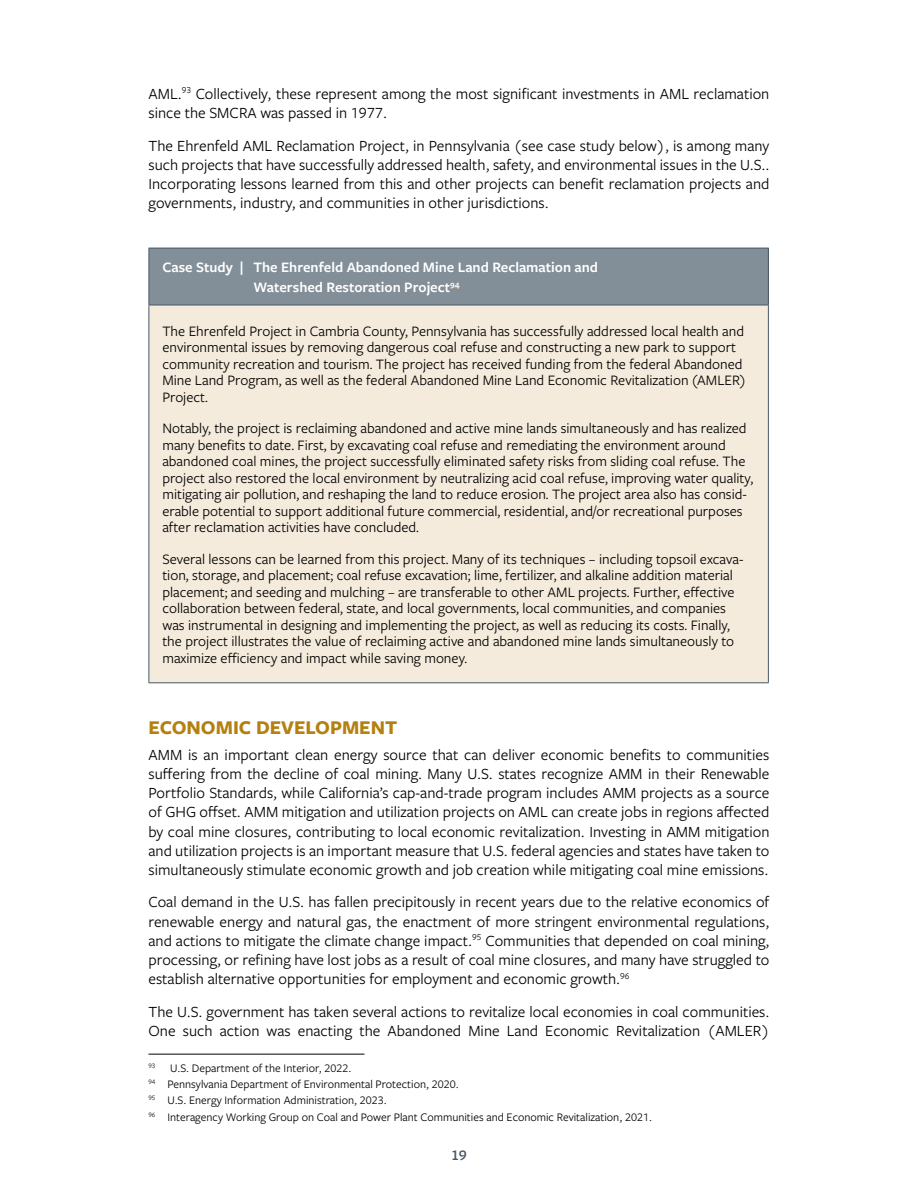
<style>
.page{position:relative;width:918px;height:1188px;background:#fff}
.page>*{position:absolute;margin:0;border:0;box-sizing:border-box;transform-origin:0 0}
.t1{font:700 20.25px "Freight Sans Pro";color:#b48010}
.t2{font:16.2px/19px "Freight Sans Pro";color:#000;text-align:justify}
.t3{font:15px/16.5px "Freight Sans Pro";color:#000}
.t4{font:600 15px/19.5px "Freight Sans Pro";color:#fff}
.t5{font:600 15px "Freight Micro Pro";color:#485865}
.t6{font:12px/16.4px "Freight Sans Pro";color:#000}
</style>
<div class="page">
<div style="left:149px;top:248px;width:619px;height:57px;background:#828e98"></div>
<div style="left:149px;top:305px;width:619px;height:378px;background:#f5ebdc"></div>
<hr style="left:148px;top:248px;width:621px;height:1px;background:#485865">
<hr style="left:148px;top:248px;width:1px;height:57px;background:#485865">
<hr style="left:768px;top:248px;width:1px;height:57px;background:#485865">
<hr style="left:148px;top:305px;width:621px;height:1px;background:#485865">
<hr style="left:148px;top:305px;width:1px;height:377px;background:#485865">
<hr style="left:768px;top:305px;width:1px;height:377px;background:#485865">
<hr style="left:148px;top:682px;width:621px;height:1px;background:#485865">
<hr style="left:148px;top:1054px;width:216px;height:1px;background:#000">
<p class="t2" style="left:148px;top:83px;width:622px">AML.<sup>93</sup> Collectively, these represent among the most significant investments in AML reclamation since the SMCRA was passed in 1977.</p>
<p class="t2" style="left:148px;top:135px;width:623px">The Ehrenfeld AML Reclamation Project, in Pennsylvania (see case study below), is among many such projects that have successfully addressed health, safety, and environmental issues in the U.S..<br>Incorporating lessons learned from this and other projects can benefit reclamation projects and governments, industry, and communities in other jurisdictions.</p>
<p class="t4" style="left:254px;top:257px;width:346px;text-indent:-91px">Case Study | The Ehrenfeld Abandoned Mine Land Reclamation and<br>Watershed Restoration Project<sup>94</sup></p>
<p class="t3" style="left:162px;top:322px;width:585px">The Ehrenfeld Project in Cambria County, Pennsylvania has successfully addressed local health and environmental issues by removing dangerous coal refuse and constructing a new park to support community recreation and tourism. The project has received funding from the federal Abandoned Mine Land Program, as well as the federal Abandoned Mine Land Economic Revitalization (AMLER)<br>Project.</p>
<p class="t3" style="left:162px;top:419px;width:592px">Notably, the project is reclaiming abandoned and active mine lands simultaneously and has realized many benefits to date. First, by excavating coal refuse and remediating the environment around abandoned coal mines, the project successfully eliminated safety risks from sliding coal refuse. The project also restored the local environment by neutralizing acid coal refuse, improving water quality, mitigating air pollution, and reshaping the land to reduce erosion. The project area also has consid&shy;erable potential to support additional future commercial, residential, and/or recreational purposes after reclamation activities have concluded.</p>
<p class="t3" style="left:162px;top:550px;width:583px">Several lessons can be learned from this project. Many of its techniques – including topsoil excava&shy;tion, storage, and placement; coal refuse excavation; lime, fertilizer, and alkaline addition material placement; and seeding and mulching – are transferable to other AML projects. Further, effective collaboration between federal, state, and local governments, local communities, and companies was instrumental in designing and implementing the project, as well as reducing its costs. Finally, the project illustrates the value of reclaiming active and abandoned mine lands simultaneously to maximize efficiency and impact while saving money.</p>
<p class="t1" style="left:148px;top:714px;width:250px">ECONOMIC DEVELOPMENT</p>
<p class="t2" style="left:148px;top:745px;width:623px">AMM is an important clean energy source that can deliver economic benefits to communities suffering from the decline of coal mining. Many U.S. states recognize AMM in their Renewable Portfolio Standards, while California’s cap-and-trade program includes AMM projects as a source of GHG offset. AMM mitigation and utilization projects on AML can create jobs in regions affected by coal mine closures, contributing to local economic revitalization. Investing in AMM mitigation and utilization projects is an important measure that U.S. federal agencies and states have taken to simultaneously stimulate economic growth and job creation while mitigating coal mine emissions.</p>
<p class="t2" style="left:148px;top:892px;width:623px">Coal demand in the U.S. has fallen precipitously in recent years due to the relative economics of renewable energy and natural gas, the enactment of more stringent environmental regulations, and actions to mitigate the climate change impact.<sup>95</sup> Communities that depended on coal mining, processing, or refining have lost jobs as a result of coal mine closures, and many have struggled to establish alternative opportunities for employment and economic growth.<sup>96</sup></p>
<p class="t2" style="left:149px;top:1001px;width:623px">The U.S. government has taken several actions to revitalize local economies in coal communities.<br>One such action was enacting the Abandoned Mine Land Economic Revitalization (AMLER)</p>
<p class="t6" style="left:148px;top:1059px;width:505px"><sup>93</sup> U.S. Department of the Interior, 2022.<br><sup>94</sup> Pennsylvania Department of Environmental Protection, 2020.<br><sup>95</sup> U.S. Energy Information Administration, 2023.<br><sup>96</sup> Interagency Working Group on Coal and Power Plant Communities and Economic Revitalization, 2021.</p>
<p class="t5" style="left:452px;top:1145px;width:16px">19</p>
</div>
